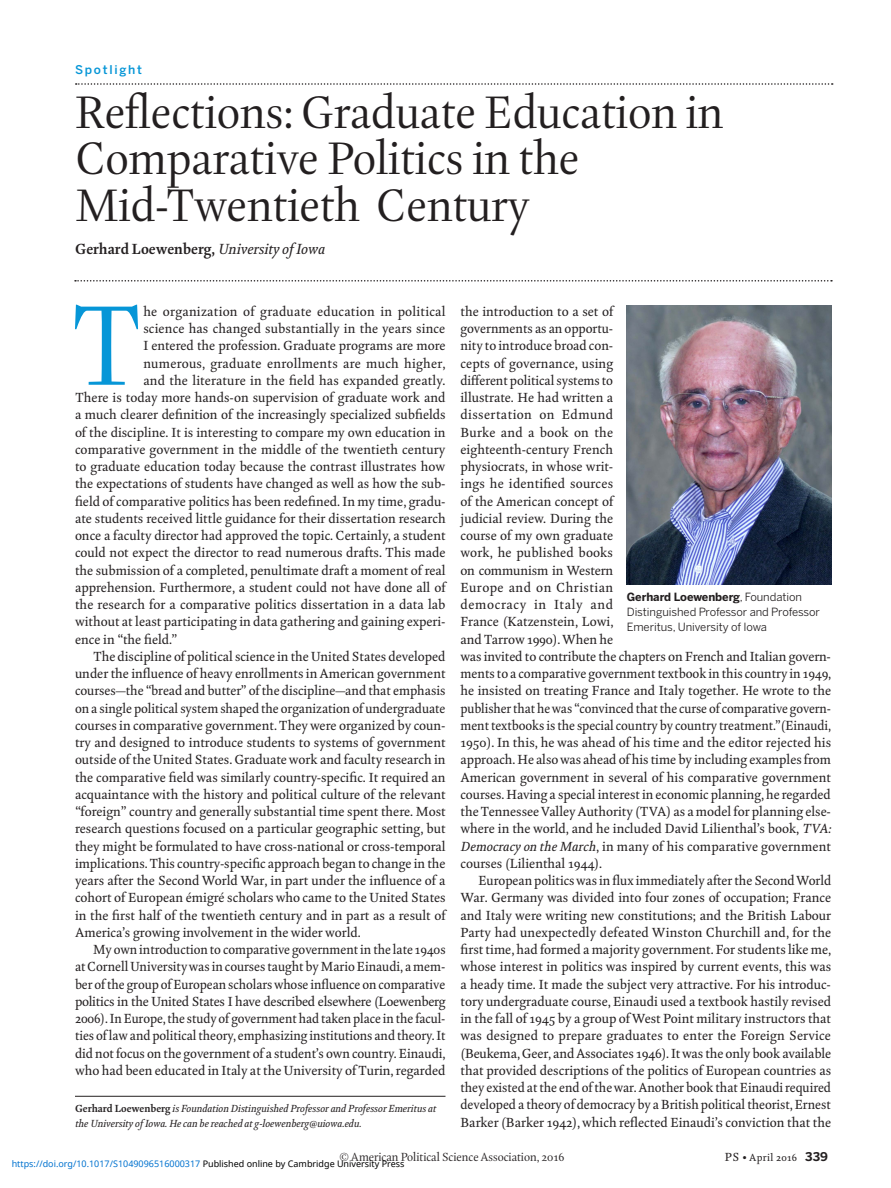
<style>
.page{position:relative;width:891px;height:1188px;background:#fff}
.page>*{position:absolute;margin:0;border:0;box-sizing:border-box;transform-origin:0 0}
._02_Text_5LineDropCa{font:115.65px "Kingfisher Display";color:#0696d7}
.Head{font:46.5px/46.5px "Kingfisher Display";letter-spacing:-.005em;color:#231f20}
._03_Byline{font:700 15px "Kingfisher";letter-spacing:-.005em;color:#231f20}
._01_Text{font:13.5px/17.2px "Kingfisher";letter-spacing:-.005em;color:#231f20;text-align:justify}
._02_Text_5LineDropCa-2{font:13.5px "Kingfisher";letter-spacing:-.005em;color:#231f20}
._02_Text_5LineDropCa-3{font:13.5px "Kingfisher";letter-spacing:.015em;color:#231f20}
.t1{font:12px "Kingfisher Display";letter-spacing:-.005em;color:#231f20}
.t2{font:500 12px "Benton Sans";letter-spacing:.145em;color:#0696d7}
._10_Caption{font:11.25px/15px "Benton Sans";letter-spacing:-.005em;color:#231f20}
._06_AuthorBio{font:italic 10.5px/15px "Kingfisher";letter-spacing:-.005em;color:#231f20}
.t3{font:10.5px "Kingfisher";letter-spacing:.025em;color:#231f20}
.t4{font:9px "Noto Sans";color:#0172cf}
.s1{font-weight:400;font-style:italic}
.s2{font-weight:700;font-style:normal}
.s3{font-style:italic}
.s4{font-weight:700}
.s5{font-size:12px}
.s6{font-family:"Benton Sans";font-weight:700;font-size:12px}
.s7{color:#000}
</style>
<div class="page">
<svg style="left:76px;top:83px;width:757px;height:2px"></svg>
<svg style="left:75px;top:280px;width:757px;height:2px"></svg>
<hr style="left:75px;top:1096px;width:371px;height:1px;background:#231f20">
<img style="left:627px;top:305px;width:204px;height:280px">
<p class="t2" style="left:75px;top:63px;width:68px">Spotlight</p>
<p class="Head" style="left:75px;top:88px;width:650px">Reflections: Graduate Education in<br>Comparative Politics in the<br>Mid-Twentieth Century</p>
<p class="_03_Byline" style="left:75px;top:238px;width:251px">Gerhard Loewenberg, <span class="s1">University of Iowa</span></p>
<p class="_02_Text_5LineDropCa" style="left:69px;top:264px;width:76px">T</p>
<p class="_02_Text_5LineDropCa-3" style="left:143px;top:302px;width:304px">he organization of graduate education in political</p>
<p class="_02_Text_5LineDropCa-2" style="left:143px;top:319px;width:304px">science has changed substantially in the years since</p>
<p class="_02_Text_5LineDropCa-2" style="left:143px;top:336px;width:304px">I entered the profession. Graduate programs are more</p>
<p class="_02_Text_5LineDropCa-2" style="left:143px;top:353px;width:304px">numerous, graduate enrollments are much higher,</p>
<p class="_02_Text_5LineDropCa-2" style="left:143px;top:371px;width:304px">and the literature in the field has expanded greatly.</p>
<p class="_02_Text_5LineDropCa-2" style="left:75px;top:388px;width:372px">There is today more hands-on supervision of graduate work and</p>
<p class="_02_Text_5LineDropCa-2" style="left:75px;top:405px;width:372px">a much clearer definition of the increasingly specialized subfields</p>
<p class="_02_Text_5LineDropCa-2" style="left:75px;top:422px;width:372px">of the discipline. It is interesting to compare my own education in</p>
<p class="_02_Text_5LineDropCa-2" style="left:75px;top:440px;width:372px">comparative government in the middle of the twentieth century</p>
<p class="_02_Text_5LineDropCa-2" style="left:75px;top:457px;width:372px">to graduate education today because the contrast illustrates how</p>
<p class="_02_Text_5LineDropCa-2" style="left:75px;top:474px;width:372px">the expectations of students have changed as well as how the sub-</p>
<p class="_02_Text_5LineDropCa-2" style="left:75px;top:491px;width:372px">field of comparative politics has been redefined. In my time, gradu-</p>
<p class="_02_Text_5LineDropCa-2" style="left:75px;top:509px;width:372px">ate students received little guidance for their dissertation research</p>
<p class="_02_Text_5LineDropCa-2" style="left:75px;top:526px;width:372px">once a faculty director had approved the topic. Certainly, a student</p>
<p class="_02_Text_5LineDropCa-2" style="left:75px;top:543px;width:372px">could not expect the director to read numerous drafts. This made</p>
<p class="_02_Text_5LineDropCa-2" style="left:75px;top:560px;width:372px">the submission of a completed, penultimate draft a moment of real</p>
<p class="_02_Text_5LineDropCa-2" style="left:75px;top:578px;width:372px">apprehension. Furthermore, a student could not have done all of</p>
<p class="_02_Text_5LineDropCa-2" style="left:75px;top:595px;width:372px">the research for a comparative politics dissertation in a data lab</p>
<p class="_02_Text_5LineDropCa-2" style="left:75px;top:612px;width:372px">without at least participating in data gathering and gaining experi-</p>
<p class="_02_Text_5LineDropCa-2" style="left:75px;top:629px;width:104px">ence in “the field.”</p>
<p class="_01_Text" style="left:75px;top:647px;width:372px;text-indent:18px">The discipline of political science in the United States developed under the influence of heavy enrollments in American government courses—the “bread and butter” of the discipline—and that emphasis on a single political system shaped the organization of undergraduate courses in comparative government. They were organized by coun&shy;try and designed to introduce students to systems of government outside of the United States. Graduate work and faculty research in the comparative field was similarly country-specific. It required an acquaintance with the history and political culture of the relevant “foreign” country and generally substantial time spent there. Most research questions focused on a particular geographic setting, but they might be formulated to have cross-national or cross-temporal implications. This country-specific approach began to change in the years after the Second World War, in part under the influence of a cohort of European émigré scholars who came to the United States in the first half of the twentieth century and in part as a result of America’s growing involvement in the wider world.</p>
<p class="_01_Text" style="left:75px;top:940px;width:372px;text-indent:18px">My own introduction to comparative government in the late 1940s at Cornell University was in courses taught by Mario Einaudi, a mem&shy;ber of the group of European scholars whose influence on comparative politics in the United States I have described elsewhere (Loewenberg 2006). In Europe, the study of government had taken place in the facul&shy;ties of law and political theory, emphasizing institutions and theory. It did not focus on the government of a student’s own country. Einaudi, who had been educated in Italy at the University of Turin, regarded</p>
<p class="_06_AuthorBio" style="left:75px;top:1100px;width:363px"><span class="s2">Gerhard Loewenberg</span> is Foundation Distinguished Professor and Professor Emeritus at the University of Iowa. He can be reached at g-loewenberg@uiowa.edu.</p>
<p class="_01_Text" style="left:460px;top:302px;width:372px;text-align:left">the introduction to a set of<br>governments as an opportu-<br>nity to introduce broad con-<br>cepts of governance, using<br>different political systems to<br>illustrate. He had written a<br>dissertation on Edmund<br>Burke and a book on the<br>eighteenth-century French<br>physiocrats, in whose writ-<br>ings he identified sources<br>of the American concept of<br>judicial review. During the<br>course of my own graduate<br>work, he published books<br>on communism in Western<br>Europe and on Christian<br>democracy in Italy and<br>France (Katzenstein, Lowi,<br>and Tarrow 1990). When he<br>was invited to contribute the chapters on French and Italian govern&shy;ments to a comparative government textbook in this country in 1949, he insisted on treating France and Italy together. He wrote to the publisher that he was “convinced that the curse of comparative govern&shy;ment textbooks is the special country by country treatment.”(Einaudi, 1950). In this, he was ahead of his time and the editor rejected his approach. He also was ahead of his time by including examples from American government in several of his comparative government courses. Having a special interest in economic planning, he regarded the Tennessee Valley Authority (TVA) as a model for planning else&shy;where in the world, and he included David Lilienthal’s book, <span class="s3">TVA:<br>Democracy on the March</span>, in many of his comparative government courses (Lilienthal 1944).</p>
<p class="_01_Text" style="left:460px;top:871px;width:372px;text-indent:18px">European politics was in flux immediately after the Second World War. Germany was divided into four zones of occupation; France and Italy were writing new constitutions; and the British Labour Party had unexpectedly defeated Winston Churchill and, for the first time, had formed a majority government. For students like me, whose interest in politics was inspired by current events, this was a heady time. It made the subject very attractive. For his introduc&shy;tory undergraduate course, Einaudi used a textbook hastily revised in the fall of 1945 by a group of West Point military instructors that was designed to prepare graduates to enter the Foreign Service (Beukema, Geer, and Associates 1946). It was the only book available that provided descriptions of the politics of European countries as they existed at the end of the war. Another book that Einaudi required developed a theory of democracy by a British political theorist, Ernest Barker (Barker 1942), which reflected Einaudi’s conviction that the</p>
<p class="_10_Caption" style="left:627px;top:589px;width:195px"><span class="s4">Gerhard Loewenberg</span>, Foundation<br>Distinguished Professor and Professor<br>Emeritus, University of Iowa</p>
<p class="t1" style="left:340px;top:1148px;width:226px">© American Political Science Association, 2016</p>
<p class="t3" style="left:725px;top:1150px;width:105px"><span class="s5">PS •</span> April 2016 <span class="s6">339</span></p>
<p class="t4" style="left:12px;top:1157px;width:394px">https://doi.org/10.1017/S1049096516000317 <span class="s7">Published online by Cambridge University Press</span></p>
</div>
